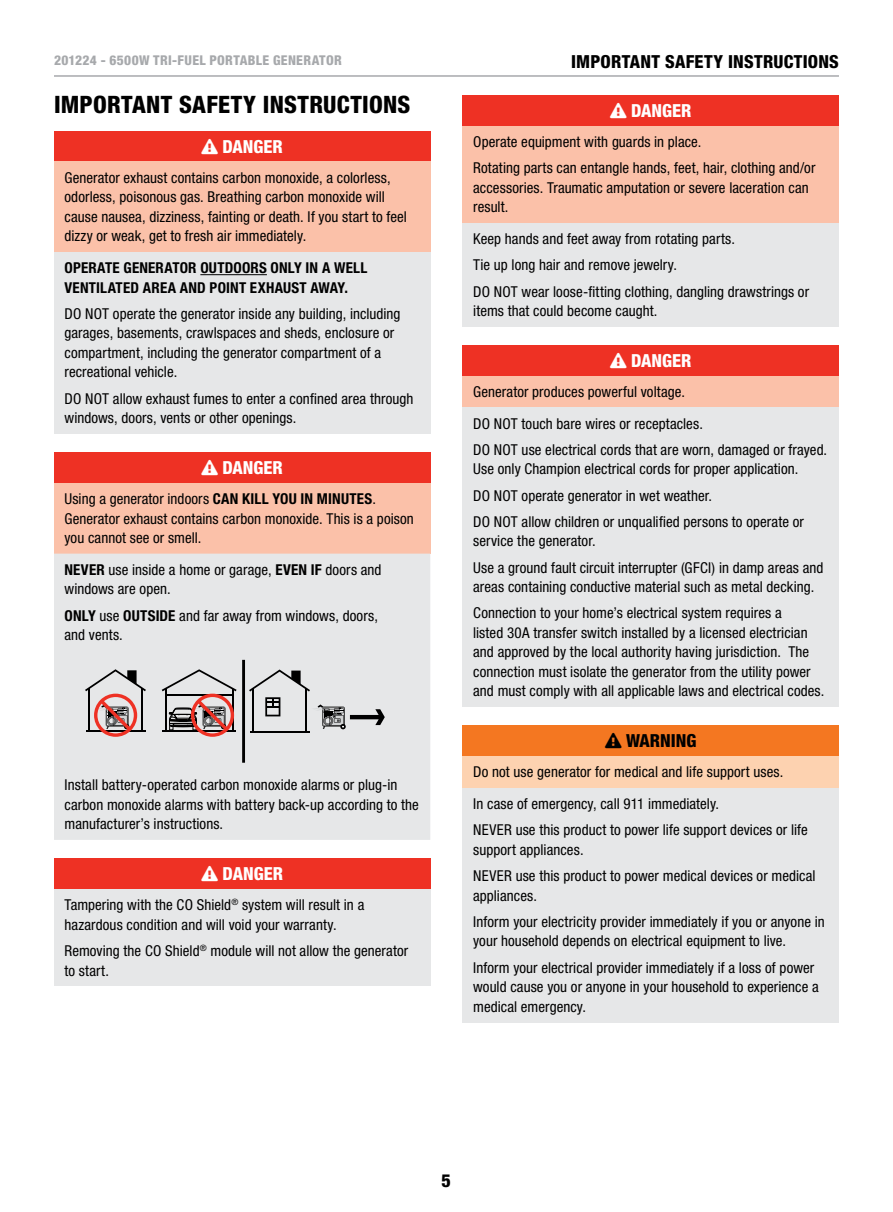
<style>
.page{position:relative;width:893px;height:1212px;background:#fff}
.page>*{position:absolute;margin:0;border:0;box-sizing:border-box;transform-origin:0 0}
.t1{font:800 condensed 24px "Helvetica Neue LT Std";letter-spacing:.01em;color:#000}
.t2{font:800 condensed 18px "Helvetica Neue LT Std";color:#000}
.t3{font:800 condensed 18px "Helvetica Neue LT Std";color:#fff}
.t4{font:condensed 15px/19.5px "Helvetica Neue LT Std";letter-spacing:.005em;color:#000}
.t5{font:700 condensed 15px/19.5px "Helvetica Neue LT Std";letter-spacing:.015em;color:#000}
.t6{font:800 condensed 13.5px "Helvetica Neue LT Std";letter-spacing:.025em;color:#a7a9ac}
.s1{font-weight:700}
</style>
<div class="page">
<hr style="left:54px;top:75px;width:785px;height:2px;background:#a7a9ac">
<div style="left:54px;top:131px;width:376px;height:31px;background:#ee3124"></div>
<div style="left:54px;top:162px;width:376px;height:90px;background:#fbc1a9"></div>
<div style="left:54px;top:252px;width:376px;height:182px;background:#e6e7e8"></div>
<hr style="left:200px;top:274px;width:67px;height:1px;background:#000">
<div style="left:54px;top:452px;width:376px;height:31px;background:#ee3124"></div>
<div style="left:54px;top:483px;width:376px;height:71px;background:#fbc1a9"></div>
<div style="left:54px;top:554px;width:376px;height:286px;background:#e6e7e8"></div>
<hr style="left:242px;top:660px;width:3px;height:103px;background:#000">
<svg style="left:85px;top:669px;width:61px;height:68px;background:#c0a8a7"></svg>
<svg style="left:162px;top:669px;width:75px;height:68px;background:#b8a5a4"></svg>
<hr style="left:250px;top:731px;width:59px;height:1px;background:#000">
<svg style="left:249px;top:669px;width:61px;height:22px"></svg>
<hr style="left:252px;top:688px;width:2px;height:44px;background:#000">
<hr style="left:305px;top:688px;width:2px;height:44px;background:#000">
<svg style="left:265px;top:697px;width:15px;height:19px"></svg>
<svg style="left:312px;top:704px;width:73px;height:25px;background:#a9aaab"></svg>
<div style="left:54px;top:859px;width:377px;height:30px;background:#ee3124"></div>
<div style="left:54px;top:889px;width:377px;height:97px;background:#e6e7e8"></div>
<div style="left:463px;top:95px;width:376px;height:31px;background:#ee3124"></div>
<div style="left:463px;top:126px;width:376px;height:97px;background:#fbc1a9"></div>
<div style="left:463px;top:223px;width:376px;height:104px;background:#e6e7e8"></div>
<div style="left:463px;top:345px;width:376px;height:31px;background:#ee3124"></div>
<div style="left:463px;top:376px;width:376px;height:31px;background:#fbc1a9"></div>
<div style="left:463px;top:407px;width:376px;height:300px;background:#e6e7e8"></div>
<div style="left:463px;top:726px;width:376px;height:30px;background:#f47721"></div>
<div style="left:463px;top:756px;width:376px;height:32px;background:#fdd2b0"></div>
<div style="left:463px;top:788px;width:376px;height:234px;background:#e6e7e8"></div>
<p class="t6" style="left:54px;top:52px;width:139px">201224 - 6500W TRI-FUEL</p>
<p class="t6" style="left:209px;top:52px;width:17px">PORTA</p>
<p class="t6" style="left:248px;top:52px;width:42px">BLE GENERATOR</p>
<p class="t2" style="left:571px;top:50px;width:11px">IMPORTANT</p>
<p class="t2" style="left:665px;top:50px;width:21px">SAFETY</p>
<p class="t2" style="left:728px;top:50px;width:11px">INSTRUCT</p>
<p class="t2" style="left:803px;top:50px;width:17px">IONS</p>
<h1 class="t1" style="left:54px;top:89px;width:358px">IMPORTANT SAFETY INSTRUCTIONS</h1>
<p class="t3" style="left:201px;top:135px;width:83px">❑ DANGER</p>
<p class="t4" style="left:64px;top:168px;width:344px">Generator exhaust contains carbon monoxide, a colorless, odorless, poisonous gas. Breathing carbon monoxide will cause nausea, dizziness, fainting or death. If you start to feel dizzy or weak, get to fresh air immediately.</p>
<p class="t5" style="left:64px;top:258px;width:304px">OPERATE GENERATOR OUTDOORS ONLY IN A WELL<br>VENTILATED AREA AND POINT EXHAUST AWAY.</p>
<p class="t4" style="left:64px;top:304px;width:337px">DO NOT operate the generator inside any building, including garages, basements, crawlspaces and sheds, enclosure or compartment, including the generator compartment of a recreational vehicle.</p>
<p class="t4" style="left:64px;top:389px;width:350px">DO NOT allow exhaust fumes to enter a confined area through windows, doors, vents or other openings.</p>
<p class="t3" style="left:201px;top:456px;width:83px">❑ DANGER</p>
<p class="t4" style="left:64px;top:489px;width:351px">Using a generator indoors <span class="s1">CAN KILL YOU IN MINUTES</span>.<br>Generator exhaust contains carbon monoxide. This is a poison you cannot see or smell.</p>
<p class="t4" style="left:64px;top:560px;width:319px"><span class="s1">NEVER</span> use inside a home or garage, <span class="s1">EVEN IF</span> doors and windows are open.</p>
<p class="t4" style="left:64px;top:605px;width:315px"><span class="s1">ONLY</span> use <span class="s1">OUTSIDE</span> and far away from windows, doors, and vents.</p>
<p class="t4" style="left:64px;top:775px;width:356px">Install battery-operated carbon monoxide alarms or plug-in carbon monoxide alarms with battery back-up according to the manufacturer’s instructions.</p>
<p class="t3" style="left:202px;top:862px;width:83px">❑ DANGER</p>
<p class="t4" style="left:64px;top:895px;width:301px">Tampering with the CO Shield<sup>®</sup> system will result in a hazardous condition and will void your warranty.</p>
<p class="t4" style="left:64px;top:941px;width:345px">Removing the CO Shield<sup>®</sup> module will not allow the generator to start.</p>
<p class="t3" style="left:610px;top:99px;width:83px">❑ DANGER</p>
<p class="t4" style="left:473px;top:129px;width:344px;line-height:26.2px">Operate equipment with guards in place.<br>Rotating parts can entangle hands, feet, hair, clothing and/or</p>
<p class="t4" style="left:473px;top:178px;width:337px">accessories. Traumatic amputation or severe laceration can result.</p>
<p class="t4" style="left:473px;top:225px;width:337px;line-height:26.2px">Keep hands and feet away from rotating parts.<br>Tie up long hair and remove jewelry.<br>DO NOT wear loose-fitting clothing, dangling drawstrings or</p>
<p class="t4" style="left:473px;top:301px;width:186px">items that could become caught.</p>
<p class="t3" style="left:610px;top:349px;width:83px">❑ DANGER</p>
<p class="t4" style="left:473px;top:376px;width:231px;line-height:31.7px">Generator produces powerful voltage.<br>DO NOT touch bare wires or receptacles.</p>
<p class="t4" style="left:473px;top:440px;width:355px">DO NOT use electrical cords that are worn, damaged or frayed.<br>Use only Champion electrical cords for proper application.</p>
<p class="t4" style="left:473px;top:482px;width:332px;line-height:26.2px">DO NOT operate generator in wet weather.<br>DO NOT allow children or unqualified persons to operate or</p>
<p class="t4" style="left:473px;top:528px;width:352px;line-height:26.2px">service the generator.<br>Use a ground fault circuit interrupter (GFCI) in damp areas and</p>
<p class="t4" style="left:473px;top:574px;width:343px;line-height:26.2px">areas containing conductive material such as metal decking.<br>Connection to your home’s electrical system requires a</p>
<p class="t4" style="left:473px;top:623px;width:353px">listed 30A transfer switch installed by a licensed electrician and approved by the local authority having jurisdiction. The connection must isolate the generator from the utility power and must comply with all applicable laws and electrical codes.</p>
<p class="t2" style="left:605px;top:729px;width:93px">❑ WARNING</p>
<p class="t4" style="left:473px;top:756px;width:312px;line-height:31.7px">Do not use generator for medical and life support uses.<br>In case of emergency, call 911 immediately.</p>
<p class="t4" style="left:473px;top:820px;width:336px">NEVER use this product to power life support devices or life support appliances.</p>
<p class="t4" style="left:473px;top:866px;width:344px">NEVER use this product to power medical devices or medical appliances.</p>
<p class="t4" style="left:473px;top:912px;width:353px">Inform your electricity provider immediately if you or anyone in your household depends on electrical equipment to live.</p>
<p class="t4" style="left:473px;top:957px;width:347px">Inform your electrical provider immediately if a loss of power would cause you or anyone in your household to experience a medical emergency.</p>
<p class="t2" style="left:442px;top:1169px;width:11px">5</p>
</div>
